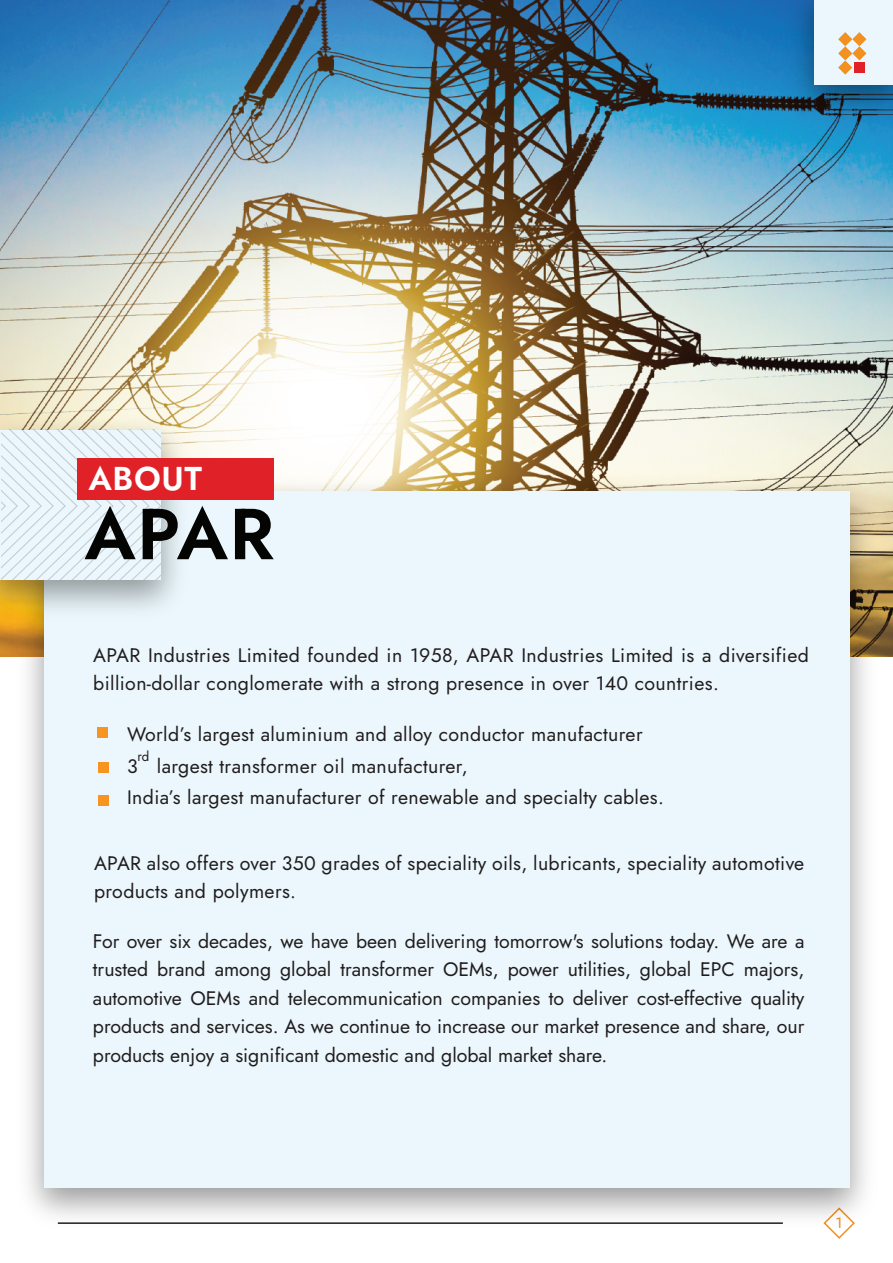
<style>
.page{position:relative;width:893px;height:1263px;background:#fff}
.page>*{position:absolute;margin:0;border:0;box-sizing:border-box;transform-origin:0 0}
.t1{font:600 72px "Jost";color:#040503}
.t2{font:600 33px "Jost";letter-spacing:.02em;color:#fff}
.t3{font:19.5px/28.5px "Jost";letter-spacing:.02em;color:#211d1e}
.t4{font:15px "Jost";color:#f29021;scale:1.05 1}
.t5{font:13.5px "Jost";color:#211d1e}
</style>
<div class="page">
<img style="left:0;top:0;width:893px;height:656px">
<img style="left:776px;top:0;width:104px;height:136px">
<div style="left:814px;top:0;width:79px;height:84px;background:#ebf7fc"></div>
<svg style="left:838px;top:32px;width:28px;height:43px"></svg>
<img style="left:6px;top:466px;width:882px;height:773px">
<div style="left:44px;top:491px;width:806px;height:696px;background:#ebf7fc"></div>
<img style="left:0;top:405px;width:200px;height:226px">
<svg style="left:1px;top:430px;width:160px;height:149px"></svg>
<div style="left:77px;top:458px;width:197px;height:41px;background:#e02127"></div>
<div style="left:98px;top:795px;width:11px;height:11px;background:#f79522"></div>
<div style="left:98px;top:727px;width:10px;height:10px;background:#f79522"></div>
<div style="left:98px;top:762px;width:11px;height:11px;background:#f79522"></div>
<img style="left:880px;top:84px;width:13px;height:161px">
<h2 class="t2" style="left:88px;top:456px;width:115px">ABOUT</h2>
<h1 class="t1" style="left:84px;top:485px;width:191px">APAR</h1>
<p class="t3" style="left:93px;top:641px;width:717px">APAR Industries Limited founded in 1958, APAR Industries Limited is a diversified billion-dollar conglomerate with a strong presence in over 140 countries.</p>
<p class="t3" style="left:127px;top:719px;width:538px;line-height:31.5px">World’s largest aluminium and alloy conductor manufacturer<br>3 largest transformer oil manufacturer,<br>India’s largest manufacturer of renewable and specialty cables.</p>
<p class="t5" style="left:137px;top:747px;width:14px">rd</p>
<p class="t3" style="left:94px;top:849px;width:712px">APAR also offers over 350 grades of speciality oils, lubricants, speciality automotive products and polymers.</p>
<p class="t3" style="left:93px;top:927px;width:713px;text-align:justify">For over six decades, we have been delivering tomorrow's solutions today. We are a trusted brand among global transformer OEMs, power utilities, global EPC majors, automotive OEMs and telecommunication companies to deliver cost-effective quality products and services. As we continue to increase our market presence and share, our products enjoy a significant domestic and global market share.</p>
<p class="t4" style="left:835px;top:1213px;width:8px">1</p>
</div>
